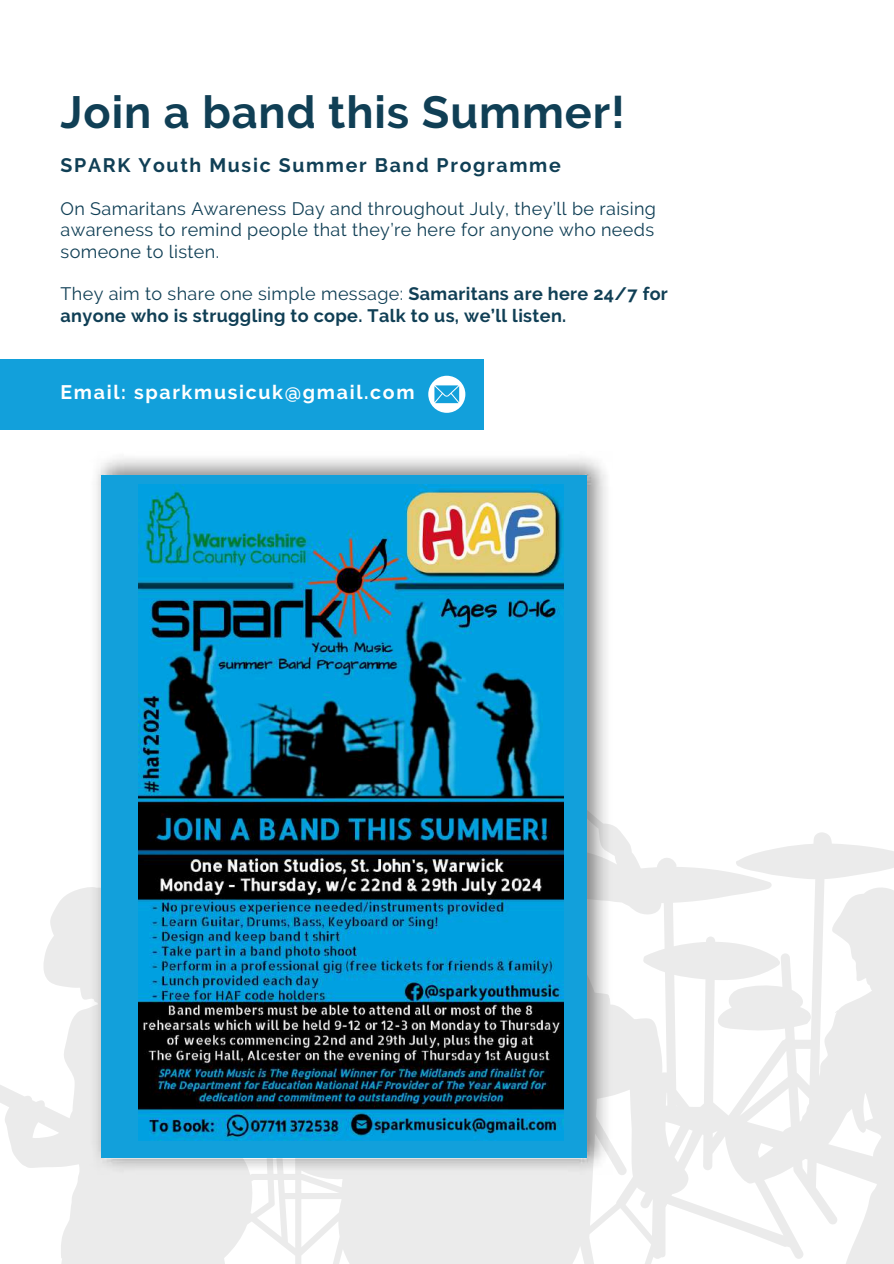
<style>
.page{position:relative;width:894px;height:1264px;background:#fff}
.page>*{position:absolute;margin:0;border:0;box-sizing:border-box;transform-origin:0 0}
.t1{font:700 45px "Raleway";letter-spacing:.02em;color:#103f55}
.t2{font:700 19.5px "Raleway";letter-spacing:.085em;color:#103f55}
.t3{font:700 19.5px "Raleway";letter-spacing:.085em;color:#fff}
.t4{font:18px/21.3px "Raleway";letter-spacing:.02em;color:#103f55;text-align:justify}
.t5{font:700 18px/21.3px "Raleway";letter-spacing:.02em;color:#103f55}
.s1{font-weight:400}
</style>
<div class="page">
<svg style="left:0;top:825px;width:893px;height:438px;fill:#ebebeb"></svg>
<img style="left:89px;top:458px;width:523px;height:716px">
<div style="left:101px;top:475px;width:485px;height:682px;background:#12a0db"></div>
<img style="left:139px;top:484px;width:424px;height:656px">
<div style="left:0;top:359px;width:483px;height:70px;background:#12a0db"></div>
<svg style="left:428px;top:376px;width:37px;height:37px"></svg>
<h1 class="t1" style="left:61px;top:86px;width:565px">Join a band this Summer!</h1>
<p class="t2" style="left:61px;top:154px;width:501px">SPARK Youth Music Summer Band Programme</p>
<p class="t4" style="left:61px;top:198px;width:596px">On Samaritans Awareness Day and throughout July, they’ll be raising awareness to remind people that they’re here for anyone who needs someone to listen.</p>
<p class="t5" style="left:61px;top:283px;width:608px"><span class="s1">They aim to share one simple message:</span> Samaritans are here 24/7 for anyone who is struggling to cope. Talk to us, we’ll listen.</p>
<p class="t3" style="left:61px;top:381px;width:355px">Email: sparkmusicuk@gmail.com</p>
</div>
